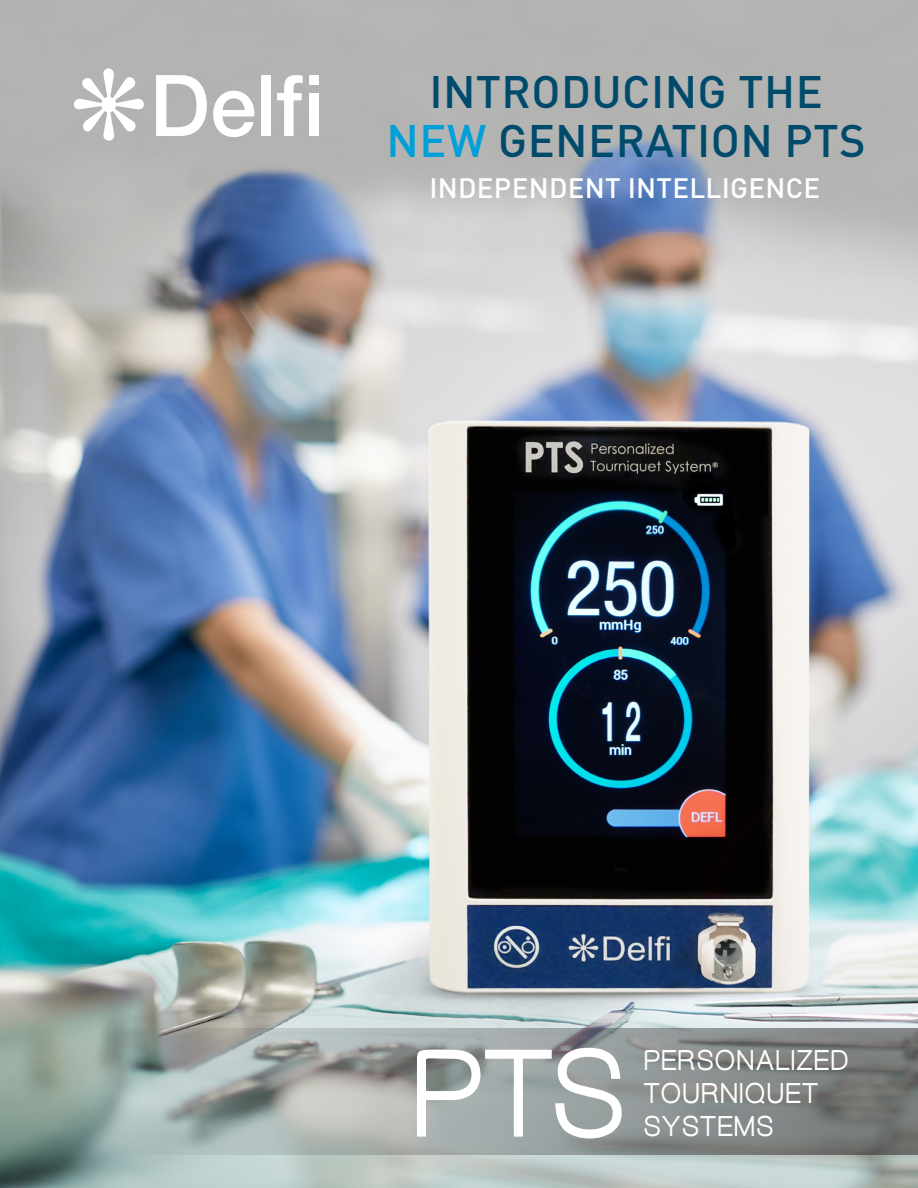
<style>
.page{position:relative;width:918px;height:1188px;background:#fff}
.page>*{position:absolute;margin:0;border:0;box-sizing:border-box;transform-origin:0 0}
.t1{font:900 121.8px "Aovel Sans";color:#fff}
.t2{font:500 45px "DIN";letter-spacing:.01em;color:#004b6c}
.t3{font:900 27.75px "Aovel Sans";letter-spacing:.06em;color:#fff}
.t4{font:500 27.75px "DIN";letter-spacing:.01em;color:#fff}
.s1{color:#009fda}
</style>
<div class="page">
<img style="left:0;top:0;width:918px;height:1188px">
<svg style="left:0;top:1029px;width:918px;height:126px;background:#929b98"></svg>
<svg style="left:156px;top:75px;width:51px;height:61px"></svg>
<svg style="left:213px;top:91px;width:43px;height:46px"></svg>
<div style="left:261px;top:75px;width:10px;height:61px;background:#fff"></div>
<svg style="left:277px;top:75px;width:26px;height:61px"></svg>
<div style="left:309px;top:75px;width:10px;height:9px;background:#fff"></div>
<div style="left:309px;top:93px;width:10px;height:43px;background:#fff"></div>
<svg style="left:74px;top:68px;width:70px;height:73px"></svg>
<p class="t2" style="left:429px;top:63px;width:395px">INTRODUCING THE</p>
<p class="t2" style="left:387px;top:112px;width:480px"><span class="s1">NEW</span> GENERATION PTS</p>
<p class="t4" style="left:429px;top:170px;width:392px">INDEPENDENT INTELLIGENCE</p>
<p class="t1" style="left:413px;top:1025px;width:214px">PTS</p>
<p class="t3" style="left:644px;top:1044px;width:206px">PERSONALIZED</p>
<p class="t3" style="left:644px;top:1078px;width:175px">TOURNIQUET</p>
<p class="t3" style="left:644px;top:1111px;width:131px">SYSTEMS</p>
</div>
